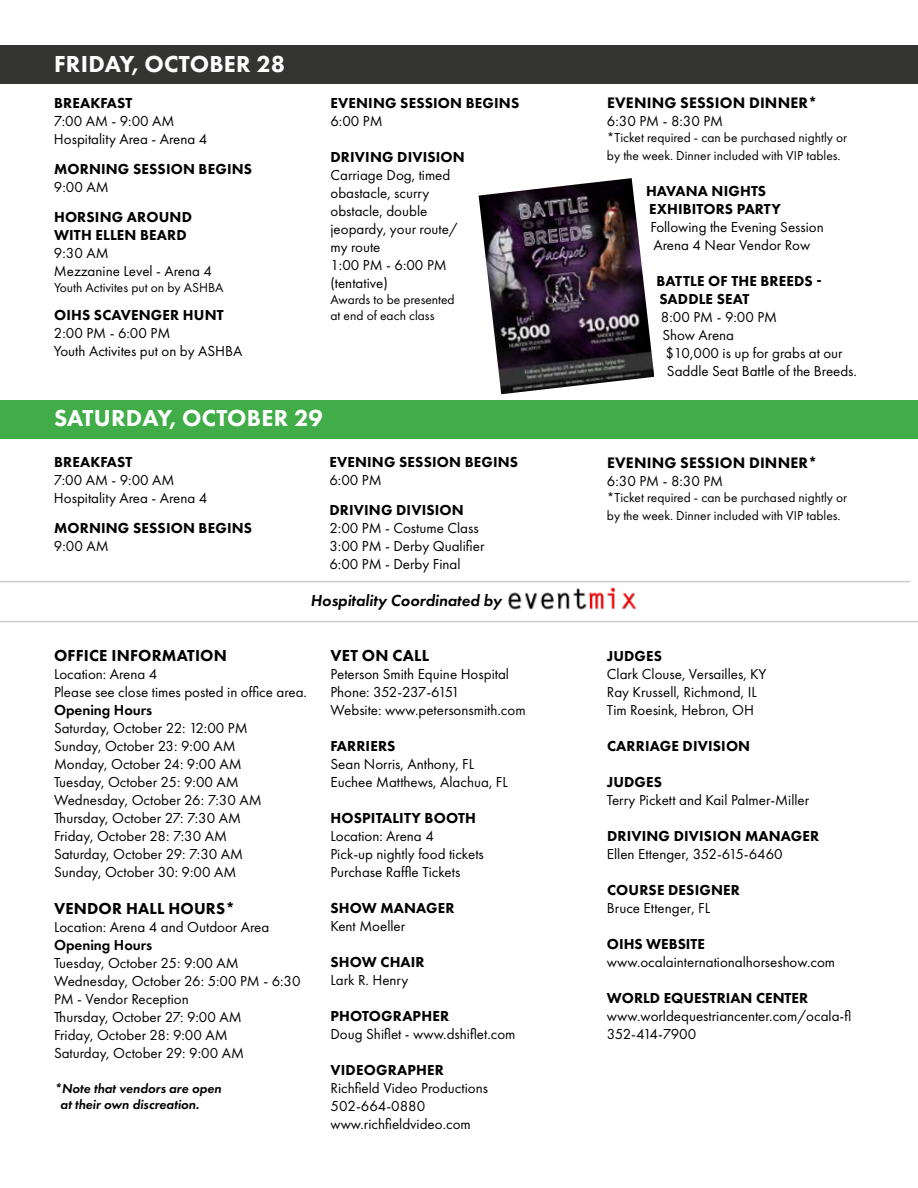
<style>
.page{position:relative;width:918px;height:1188px;background:#fff}
.page>*{position:absolute;margin:0;border:0;box-sizing:border-box;transform-origin:0 0}
.t1{font:800 24px "Futura PT";letter-spacing:.01em;color:#fff}
.t2{font:800 16.5px "Futura PT";letter-spacing:.01em;color:#000}
.t3{font:italic 600 16.5px "Futura PT";color:#000}
.t4{font:800 15.75px "Futura PT";letter-spacing:.01em;color:#000}
.t5{font:15px/18px "Futura PT";color:#000}
.t6{font:800 15px/18px "Futura PT";letter-spacing:.01em;color:#000}
.t7{font:600 15px "Futura PT";color:#000}
.t8{font:13.5px/18px "Futura PT";color:#000}
.t9{font:italic 600 13.5px/16.2px "Futura PT";color:#000}
</style>
<div class="page">
<div style="left:0;top:45px;width:918px;height:39px;background:#343433"></div>
<div style="left:0;top:400px;width:918px;height:38px;background:#41ad49"></div>
<hr style="left:0;top:621px;width:918px;height:1px;background:#cdcccb">
<img style="left:479px;top:178px;width:175px;height:216px">
<img style="left:508px;top:587px;width:129px;height:23px">
<hr style="left:0;top:581px;width:910px;height:1px;background:#cdcccb">
<h1 class="t1" style="left:54px;top:49px;width:233px">FRIDAY, OCTOBER 28</h1>
<p class="t6" style="left:54px;top:93px;width:80px">BREAKFAST</p>
<p class="t5" style="left:54px;top:112px;width:155px">7:00 AM - 9:00 AM<br>Hospitality Area - Arena 4</p>
<p class="t6" style="left:54px;top:159px;width:200px">MORNING SESSION BEGINS</p>
<p class="t5" style="left:54px;top:178px;width:56px">9:00 AM</p>
<p class="t6" style="left:54px;top:207px;width:139px">HORSING AROUND<br>WITH ELLEN BEARD</p>
<p class="t5" style="left:54px;top:244px;width:160px">9:30 AM<br>Mezzanine Level - Arena 4</p>
<p class="t8" style="left:54px;top:278px;width:171px">Youth Activites put on by ASHBA</p>
<p class="t6" style="left:54px;top:306px;width:171px">OIHS SCAVENGER HUNT</p>
<p class="t5" style="left:54px;top:324px;width:190px">2:00 PM - 6:00 PM<br>Youth Activites put on by ASHBA</p>
<p class="t6" style="left:331px;top:93px;width:190px">EVENING SESSION BEGINS</p>
<p class="t5" style="left:330px;top:112px;width:54px">6:00 PM</p>
<p class="t6" style="left:331px;top:147px;width:136px">DRIVING DIVISION</p>
<p class="t5" style="left:330px;top:166px;width:129px">Carriage Dog, timed obastacle, scurry obstacle, double jeopardy, your route/ my route<br>1:00 PM - 6:00 PM (tentative)</p>
<p class="t8" style="left:330px;top:291px;width:126px;line-height:16.2px">Awards to be presented at end of each class</p>
<h1 class="t1" style="left:54px;top:403px;width:270px">SATURDAY, OCTOBER 29</h1>
<p class="t6" style="left:54px;top:453px;width:80px">BREAKFAST</p>
<p class="t5" style="left:54px;top:471px;width:155px">7:00 AM - 9:00 AM<br>Hospitality Area - Arena 4</p>
<p class="t6" style="left:54px;top:519px;width:200px">MORNING SESSION BEGINS</p>
<p class="t5" style="left:54px;top:537px;width:56px">9:00 AM</p>
<p class="t6" style="left:329px;top:453px;width:190px">EVENING SESSION BEGINS</p>
<p class="t5" style="left:329px;top:471px;width:54px">6:00 PM</p>
<p class="t6" style="left:329px;top:501px;width:136px">DRIVING DIVISION</p>
<p class="t5" style="left:329px;top:519px;width:157px">2:00 PM - Costume Class<br>3:00 PM - Derby Qualifier<br>6:00 PM - Derby Final</p>
<p class="t3" style="left:310px;top:590px;width:193px">Hospitality Coordinated by</p>
<p class="t2" style="left:54px;top:645px;width:174px">OFFICE INFORMATION</p>
<p class="t5" style="left:54px;top:664px;width:255px">Location: Arena 4<br>Please see close times posted in office area.</p>
<p class="t7" style="left:54px;top:700px;width:100px">Opening Hours</p>
<p class="t5" style="left:54px;top:718px;width:209px">Saturday, October 22: 12:00 PM<br>Sunday, October 23: 9:00 AM<br>Monday, October 24: 9:00 AM<br>Tuesday, October 25: 9:00 AM<br>Wednesday, October 26: 7:30 AM<br>Thursday, October 27: 7:30 AM<br>Friday, October 28: 7:30 AM<br>Saturday, October 29: 7:30 AM<br>Sunday, October 30: 9:00 AM</p>
<p class="t2" style="left:54px;top:899px;width:182px">VENDOR HALL HOURS*</p>
<p class="t5" style="left:54px;top:918px;width:217px">Location: Arena 4 and Outdoor Area</p>
<p class="t7" style="left:54px;top:936px;width:100px">Opening Hours</p>
<p class="t5" style="left:54px;top:954px;width:248px">Tuesday, October 25: 9:00 AM<br>Wednesday, October 26: 5:00 PM - 6:30<br>PM - Vendor Reception<br>Thursday, October 27: 9:00 AM<br>Friday, October 28: 9:00 AM<br>Saturday, October 29: 9:00 AM</p>
<p class="t9" style="left:60px;top:1080px;width:163px;text-indent:-6px">*Note that vendors are open at their own discreation.</p>
<p class="t2" style="left:331px;top:645px;width:100px">VET ON CALL</p>
<p class="t5" style="left:330px;top:664px;width:197px">Peterson Smith Equine Hospital<br>Phone: 352-237-6151<br>Website: www.petersonsmith.com</p>
<p class="t6" style="left:331px;top:736px;width:67px">FARRIERS</p>
<p class="t5" style="left:330px;top:754px;width:179px">Sean Norris, Anthony, FL<br>Euchee Matthews, Alachua, FL</p>
<p class="t6" style="left:331px;top:808px;width:147px">HOSPITALITY BOOTH</p>
<p class="t5" style="left:330px;top:826px;width:155px">Location: Arena 4<br>Pick-up nightly food tickets<br>Purchase Raffle Tickets</p>
<p class="t6" style="left:331px;top:898px;width:126px">SHOW MANAGER</p>
<p class="t5" style="left:330px;top:916px;width:76px">Kent Moeller</p>
<p class="t6" style="left:331px;top:952px;width:96px">SHOW CHAIR</p>
<p class="t5" style="left:330px;top:970px;width:79px">Lark R. Henry</p>
<p class="t6" style="left:331px;top:1006px;width:120px">PHOTOGRAPHER</p>
<p class="t5" style="left:330px;top:1024px;width:187px">Doug Shiflet - www.dshiflet.com</p>
<p class="t6" style="left:331px;top:1060px;width:115px">VIDEOGRAPHER</p>
<p class="t5" style="left:330px;top:1078px;width:159px">Richfield Video Productions<br>502-664-0880 www.richfieldvideo.com</p>
<p class="t4" style="left:607px;top:93px;width:212px">EVENING SESSION DINNER*</p>
<p class="t5" style="left:607px;top:112px;width:118px">6:30 PM - 8:30 PM</p>
<p class="t8" style="left:607px;top:129px;width:242px">*Ticket required - can be purchased nightly or by the week. Dinner included with VIP tables.</p>
<p class="t6" style="left:646px;top:182px;width:136px">HAVANA NIGHTS<br>EXHIBITORS PARTY</p>
<p class="t5" style="left:650px;top:218px;width:175px">Following the Evening Session<br>Arena 4 Near Vendor Row</p>
<p class="t6" style="left:657px;top:272px;width:167px">BATTLE OF THE BREEDS -<br>SADDLE SEAT</p>
<p class="t5" style="left:661px;top:308px;width:118px">8:00 PM - 9:00 PM</p>
<p class="t5" style="left:662px;top:326px;width:73px">Show Arena</p>
<p class="t5" style="left:665px;top:344px;width:179px">$10,000 is up for grabs at our</p>
<p class="t5" style="left:667px;top:362px;width:192px">Saddle Seat Battle of the Breeds.</p>
<p class="t4" style="left:607px;top:452px;width:212px">EVENING SESSION DINNER*</p>
<p class="t5" style="left:607px;top:471px;width:118px">6:30 PM - 8:30 PM</p>
<p class="t8" style="left:607px;top:488px;width:242px">*Ticket required - can be purchased nightly or by the week. Dinner included with VIP tables.</p>
<p class="t6" style="left:607px;top:647px;width:57px">JUDGES</p>
<p class="t5" style="left:607px;top:665px;width:161px">Clark Clouse, Versailles, KY<br>Ray Krussell, Richmond, IL<br>Tim Roesink, Hebron, OH</p>
<p class="t6" style="left:607px;top:737px;width:145px">CARRIAGE DIVISION</p>
<p class="t6" style="left:607px;top:773px;width:57px">JUDGES</p>
<p class="t5" style="left:607px;top:791px;width:204px">Terry Pickett and Kail Palmer-Miller</p>
<p class="t6" style="left:607px;top:827px;width:214px">DRIVING DIVISION MANAGER</p>
<p class="t5" style="left:607px;top:845px;width:177px">Ellen Ettenger, 352-615-6460</p>
<p class="t6" style="left:607px;top:881px;width:134px">COURSE DESIGNER</p>
<p class="t5" style="left:607px;top:899px;width:105px">Bruce Ettenger, FL</p>
<p class="t6" style="left:607px;top:935px;width:100px">OIHS WEBSITE</p>
<p class="t5" style="left:607px;top:953px;width:230px">www.ocalainternationalhorseshow.com</p>
<p class="t6" style="left:607px;top:989px;width:203px">WORLD EQUESTRIAN CENTER</p>
<p class="t5" style="left:607px;top:1007px;width:246px">www.worldequestriancenter.com/ocala-fl<br>352-414-7900</p>
</div>
